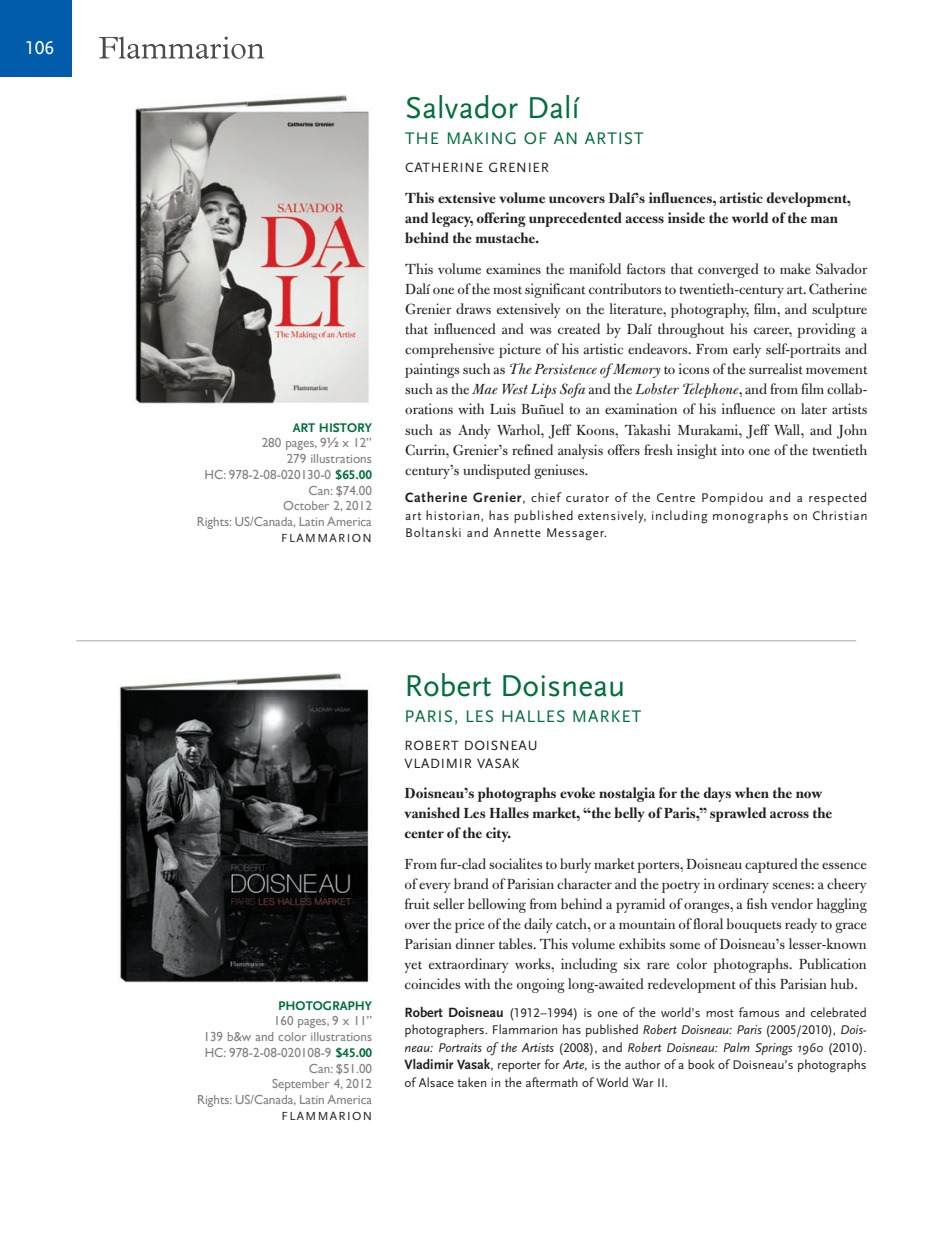
<style>
.page{position:relative;width:944px;height:1259px;background:#fff}
.page>*{position:absolute;margin:0;border:0;box-sizing:border-box;transform-origin:0 0}
.t1{font:31.5px "Scala Sans";color:#006f3c}
.t2{font:19.25px "Scala Sans Caps";color:#fff}
.t3{font:17.5px "Scala Sans";letter-spacing:.05em;color:#006f3c}
.t4{font:15.75px/20.1px "Bulmer";color:#231f20;text-align:justify}
.t5{font:700 15.75px/20.1px "Bulmer";color:#231f20}
.t6{font:14px/17.5px "Scala Sans";letter-spacing:.05em;color:#231f20}
.t7{font:13.12px/17.5px "Scala Sans";letter-spacing:.03em;color:#231f20;text-align:justify}
.t8{font:13.12px/15.8px "Gill Sans";color:#808285;text-align:right}
.t9{font:700 13.12px "Scala Sans Caps";color:#006f3c}
.t10{font:12.25px "Scala Sans";letter-spacing:.115em;color:#231f20}
.s1{font-family:"Scala Sans Caps Bold Exp";font-size:14px}
.s2{font-family:"Scala Sans Caps";font-weight:700;color:#006f3c}
.s3{font-style:italic}
.s4{font-weight:700;font-size:14px}
.s5{font-family:"Scala Sans Caps"}
</style>
<div class="page">
<img style="left:118px;top:673px;width:251px;height:310px">
<hr style="left:76px;top:640px;width:780px;height:1px;background:#a8a9ad">
<img style="left:135px;top:95px;width:234px;height:309px">
<div style="left:0;top:0;width:71px;height:77px;background:#015dab"></div>
<svg style="left:99px;top:37px;width:165px;height:22px"></svg>
<p class="t2" style="left:25px;top:36px;width:30px">106</p>
<p class="t9" style="left:293px;top:419px;width:81px">ART HISTORY</p>
<p class="t8" style="left:197px;top:435px;width:177px">280 pages, 9<span class="s1">5</span> x 12”<br>279 illustrations<br>HC: 978-2-08-020130-0 <span class="s2">$65.00<br></span>Can: $74.00<br>October 2, 2012<br>Rights: US/Canada, Latin America</p>
<p class="t10" style="left:281px;top:530px;width:92px">FLAMMARION</p>
<h1 class="t1" style="left:405px;top:89px;width:176px">Salvador Dalí</h1>
<p class="t3" style="left:405px;top:128px;width:240px">THE MAKING OF AN ARTIST</p>
<p class="t6" style="left:405px;top:159px;width:145px">CATHERINE GRENIER</p>
<p class="t5" style="left:405px;top:190px;width:447px">This extensive volume uncovers Dalí’s influences, artistic development, and legacy, offering unprecedented access inside the world of the man behind the mustache.</p>
<p class="t4" style="left:405px;top:260px;width:464px">This volume examines the manifold factors that converged to make Salvador Dalí one of the most significant contributors to twentieth-century art. Catherine Grenier draws extensively on the literature, photography, film, and sculpture that influenced and was created by Dalí throughout his career, providing a comprehensive picture of his artistic endeavors. From early self-portraits and paintings such as <span class="s3">The Persistence of Memory</span> to icons of the surrealist movement such as the <span class="s3">Mae West Lips Sofa</span> and the <span class="s3">Lobster Telephone</span>, and from film collab&shy;orations with Luis Buñuel to an examination of his influence on later artists such as Andy Warhol, Jeff Koons, Takashi Murakami, Jeff Wall, and John Currin, Grenier’s refined analysis offers fresh insight into one of the twentieth century’s undisputed geniuses.</p>
<p class="t7" style="left:405px;top:489px;width:464px"><span class="s4">Catherine Grenier</span>, chief curator of the Centre Pompidou and a respected art historian, has published extensively, including monographs on Christian Boltanski and Annette Messager.</p>
<p class="t9" style="left:278px;top:997px;width:95px">PHOTOGRAPHY</p>
<p class="t8" style="left:197px;top:1013px;width:177px">160 pages, 9 x 11”<br>139 b&amp;w and color illustrations<br>HC: 978-2-08-020108-9 <span class="s2">$45.00<br></span>Can: $51.00<br>September 4, 2012<br>Rights: US/Canada, Latin America</p>
<p class="t10" style="left:282px;top:1108px;width:92px">FLAMMARION</p>
<h1 class="t1" style="left:405px;top:666px;width:222px">Robert Doisneau</h1>
<p class="t3" style="left:405px;top:706px;width:238px">PARIS, LES HALLES MARKET</p>
<p class="t6" style="left:405px;top:736px;width:134px">ROBERT DOISNEAU<br>VLADIMIR VASAK</p>
<p class="t5" style="left:405px;top:785px;width:429px">Doisneau’s photographs evoke nostalgia for the days when the now vanished Les Halles market, “the belly of Paris,” sprawled across the center of the city.</p>
<p class="t4" style="left:405px;top:855px;width:464px">From fur-clad socialites to burly market porters, Doisneau captured the essence of every brand of Parisian character and the poetry in ordinary scenes: a cheery fruit seller bellowing from behind a pyramid of oranges, a fish vendor haggling over the price of the daily catch, or a mountain of floral bouquets ready to grace Parisian dinner tables. This volume exhibits some of Doisneau’s lesser-known yet extraordinary works, including six rare color photographs. Publication coincides with the ongoing long-awaited redevelopment of this Parisian hub.</p>
<p class="t7" style="left:405px;top:1004px;width:464px"><span class="s4">Robert Doisneau</span> (<span class="s5">1912–1994)</span> is one of the world’s most famous and celebrated photographers. Flammarion has published <span class="s3">Robert Doisneau: Paris</span> <span class="s5">(2005/2010),</span> <span class="s3">Dois&shy;neau: Portraits of the Artists</span> <span class="s5">(2008),</span> and <span class="s3">Robert Doisneau: Palm Springs 1960</span> <span class="s5">(2010).<br></span><span class="s4">Vladimir Vasak</span>, reporter for <span class="s3">Arte,</span> is the author of a book of Doisneau’s photographs of Alsace taken in the aftermath of World War II.</p>
</div>
